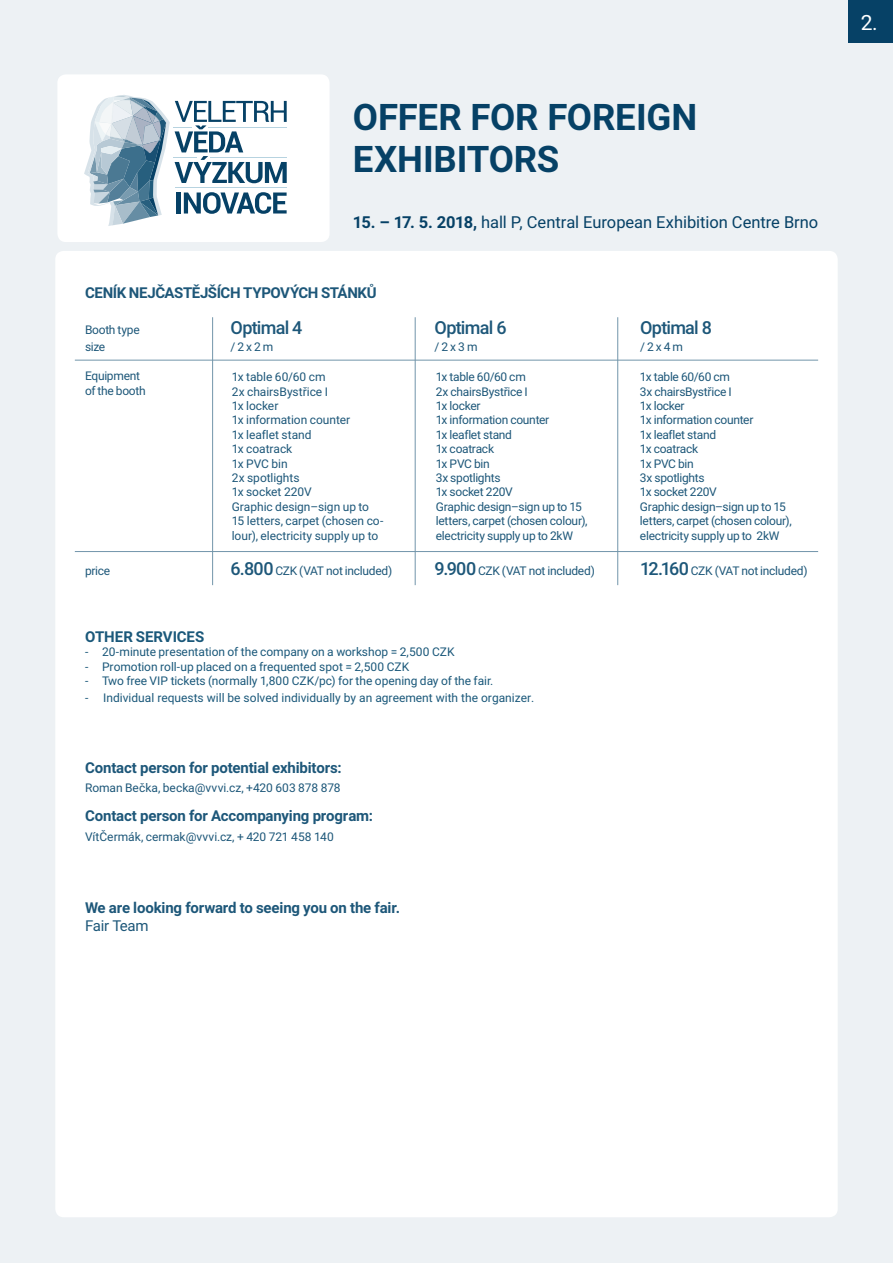
<style>
.page{position:relative;width:893px;height:1263px;background:#edf1f4}
.page>*{position:absolute;margin:0;border:0;box-sizing:border-box;transform-origin:0 0}
.t1{font:700 36.6px/42.2px "Roboto";letter-spacing:-.005em;color:#064166}
.t2{font:21px "Roboto";color:#fff}
.t3{font:500 18px "Roboto";letter-spacing:-.04em;color:#1d5779}
.t4{font:16.5px "Roboto";letter-spacing:-.005em;color:#064166}
.t5{font:700 15px "Roboto";letter-spacing:-.01em;color:#1d5779}
.t6{font:700 15px "Roboto";color:#1a587a}
.t7{font:15px "Roboto";letter-spacing:-.015em;color:#1d5779}
.t8{font:12px/14.4px "Roboto";letter-spacing:-.02em;color:#1d5779}
.t9{font:12px "Roboto";color:#1a587a}
.t10{font:12px "Roboto";color:#1d5779}
.s1{font-weight:700}
.s2{font-weight:500;font-size:18px}
</style>
<div class="page">
<div style="left:849px;top:0;width:44px;height:42px;background:#064166"></div>
<div style="left:57px;top:74px;width:273px;height:168px;background:#fff;border-radius:9px"></div>
<svg style="left:84px;top:95px;width:203px;height:131px"></svg>
<div style="left:55px;top:251px;width:783px;height:966px;background:#fff;border-radius:9px"></div>
<hr style="left:212px;top:317px;width:1px;height:268px;background:#7295aa">
<hr style="left:415px;top:317px;width:1px;height:268px;background:#7295aa">
<hr style="left:617px;top:317px;width:1px;height:268px;background:#7295aa">
<hr style="left:75px;top:551px;width:743px;height:1px;background:#7295aa">
<hr style="left:75px;top:360px;width:743px;height:1px;background:#7295aa">
<h1 class="t1" style="left:353px;top:94px;width:346px">OFFER FOR FOREIGN<br>EXHIBITORS</h1>
<h3 class="t4" style="left:353px;top:210px;width:467px"><span class="s1">15. – 17. 5. 2018,</span> hall P, Central European Exhibition Centre Brno</h3>
<p class="t5" style="left:85px;top:282px;width:293px">CENÍK NEJČASTĚJŠÍCH TYPOVÝCH STÁNKŮ</p>
<p class="t8" style="left:85px;top:322px;width:56px">Booth type</p>
<h3 class="t3" style="left:231px;top:315px;width:73px">Optimal 4</h3>
<h3 class="t3" style="left:435px;top:315px;width:73px">Optimal 6</h3>
<h3 class="t3" style="left:640px;top:315px;width:73px">Optimal 8</h3>
<p class="t8" style="left:85px;top:340px;width:22px">size</p>
<p class="t8" style="left:231px;top:340px;width:44px">/ 2 x 2 m</p>
<p class="t8" style="left:435px;top:340px;width:44px">/ 2 x 3 m</p>
<p class="t8" style="left:640px;top:340px;width:44px">/ 2 x 4 m</p>
<p class="t8" style="left:85px;top:368px;width:62px">Equipment of the booth</p>
<p class="t8" style="left:232px;top:369px;width:153px">1x table 60/60 cm<br>2x chairsBystřice I<br>1x locker<br>1x information counter<br>1x leaflet stand<br>1x coatrack<br>1x PVC bin<br>2x spotlights<br>1x socket 220V<br>Graphic design–sign up to<br>15 letters, carpet (chosen co&shy;lour), electricity supply up to</p>
<p class="t8" style="left:436px;top:369px;width:153px">1x table 60/60 cm<br>2x chairsBystřice I<br>1x locker<br>1x information counter<br>1x leaflet stand<br>1x coatrack<br>1x PVC bin<br>3x spotlights<br>1x socket 220V<br>Graphic design–sign up to 15 letters, carpet (chosen colour), electricity supply up to 2kW</p>
<p class="t8" style="left:640px;top:369px;width:153px">1x table 60/60 cm<br>3x chairsBystřice I<br>1x locker<br>1x information counter<br>1x leaflet stand<br>1x coatrack<br>1x PVC bin<br>3x spotlights<br>1x socket 220V<br>Graphic design–sign up to 15 letters, carpet (chosen colour), electricity supply up to 2kW</p>
<p class="t8" style="left:85px;top:563px;width:27px">price</p>
<p class="t8" style="left:231px;top:563px;width:163px"><span class="s2">6.800</span> CZK (VAT not included)</p>
<p class="t8" style="left:435px;top:563px;width:162px"><span class="s2">9.900</span> CZK (VAT not included)</p>
<p class="t8" style="left:640px;top:563px;width:169px"><span class="s2">12.160</span> CZK (VAT not included)</p>
<p class="t6" style="left:85px;top:626px;width:121px">OTHER SERVICES</p>
<p class="t9" style="left:85px;top:644px;width:371px">- 20-minute presentation of the company on a workshop = 2,500 CZK</p>
<p class="t9" style="left:85px;top:658px;width:326px">- Promotion roll-up placed on a frequented spot = 2,500 CZK</p>
<p class="t9" style="left:85px;top:672px;width:410px">- Two free VIP tickets (normally 1,800 CZK/pc) for the opening day of the fair.</p>
<p class="t9" style="left:85px;top:689px;width:451px">- Individual requests will be solved individually by an agreement with the organizer.</p>
<p class="t5" style="left:85px;top:757px;width:258px">Contact person for potential exhibitors:</p>
<p class="t8" style="left:85px;top:780px;width:257px">Roman Bečka, becka@vvvi.cz, +420 603 878 878</p>
<p class="t5" style="left:85px;top:806px;width:289px">Contact person for Accompanying program:</p>
<p class="t10" style="left:85px;top:828px;width:250px">VítČermák, cermak@vvvi.cz, + 420 721 458 140</p>
<p class="t5" style="left:85px;top:897px;width:317px">We are looking forward to seeing you on the fair.</p>
<p class="t7" style="left:85px;top:915px;width:65px">Fair Team</p>
<h2 class="t2" style="left:861px;top:8px;width:18px">2.</h2>
</div>
